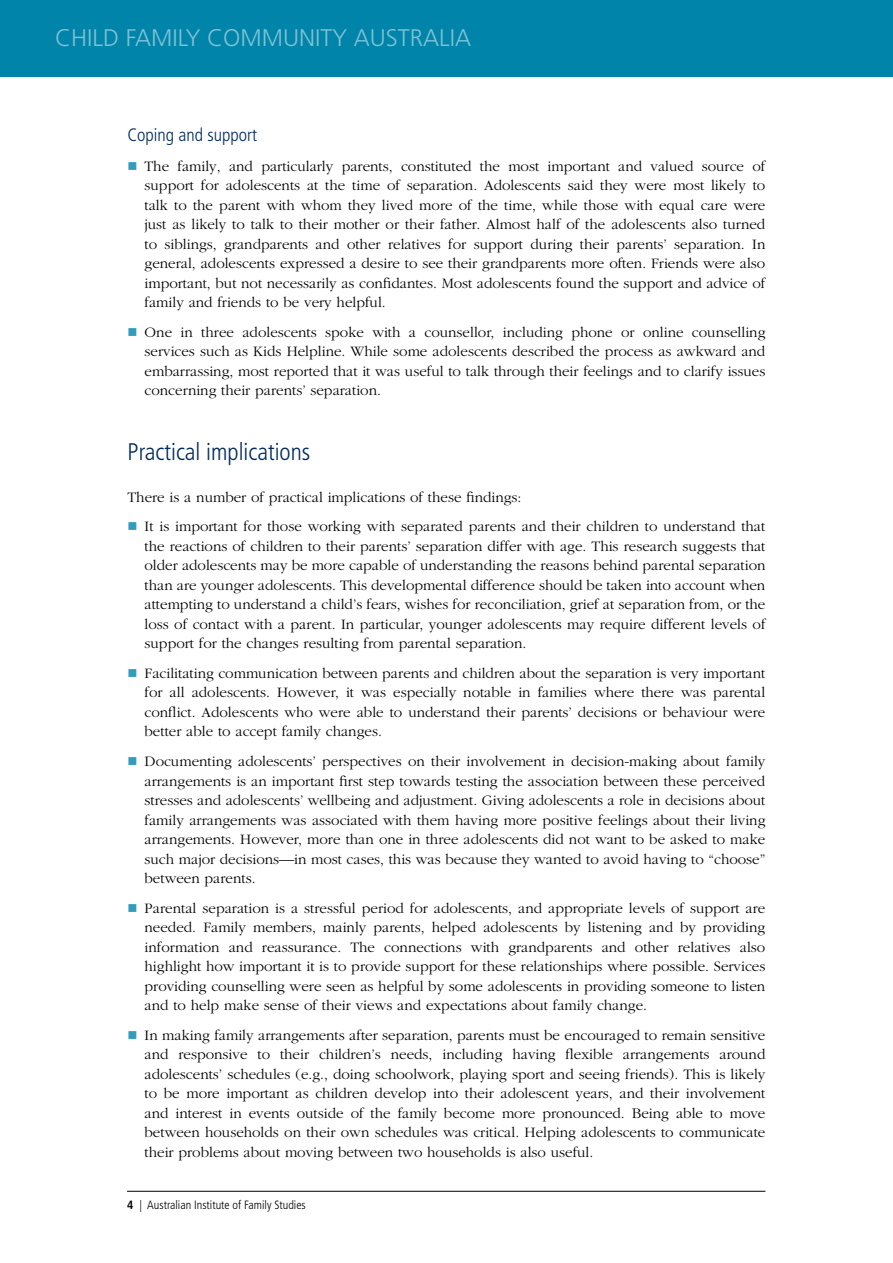
<style>
.page{position:relative;width:893px;height:1263px;background:#fff}
.page>*{position:absolute;margin:0;border:0;box-sizing:border-box;transform-origin:0 0}
.t1{font:300 24px "Frutiger LT";color:#80c1d4}
.Heading_1{font:300 condensed 24px "Frutiger LT";color:#002b5c}
.Heading_3{font:300 condensed 18px "Frutiger LT";color:#002b5c}
.Body_Text{font:300 15px/19.5px "Garamond";color:#000;text-align:justify}
.t2{font:300 condensed 12px "Frutiger LT";color:#000}
.s1{font-weight:700}
</style>
<div class="page">
<div style="left:0;top:0;width:893px;height:77px;background:#0084a9"></div>
<hr style="left:127px;top:1191px;width:638px;height:1px;background:#000">
<h1 class="t1" style="left:55px;top:24px;width:418px">CHILD FAMILY COMMUNITY AUSTRALIA</h1>
<h4 class="Heading_3" style="left:128px;top:125px;width:131px">Coping and support</h4>
<p class="Body_Text" style="left:145px;top:156px;width:622px">The family, and particularly parents, constituted the most important and valued source of support for adolescents at the time of separation. Adolescents said they were most likely to talk to the parent with whom they lived more of the time, while those with equal care were just as likely to talk to their mother or their father. Almost half of the adolescents also turned to siblings, grandparents and other relatives for support during their parents’ separation. In general, adolescents expressed a desire to see their grandparents more often. Friends were also important, but not necessarily as confidantes. Most adolescents found the support and advice of family and friends to be very helpful.</p>
<p class="Body_Text" style="left:145px;top:322px;width:622px">One in three adolescents spoke with a counsellor, including phone or online counselling services such as Kids Helpline. While some adolescents described the process as awkward and embarrassing, most reported that it was useful to talk through their feelings and to clarify issues concerning their parents’ separation.</p>
<h2 class="Heading_1" style="left:128px;top:438px;width:184px">Practical implications</h2>
<p class="Body_Text" style="left:128px;top:488px;width:395px">There is a number of practical implications of these findings:</p>
<p class="Body_Text" style="left:145px;top:517px;width:622px">It is important for those working with separated parents and their children to understand that the reactions of children to their parents’ separation differ with age. This research suggests that older adolescents may be more capable of understanding the reasons behind parental separation than are younger adolescents. This developmental difference should be taken into account when attempting to understand a child’s fears, wishes for reconciliation, grief at separation from, or the loss of contact with a parent. In particular, younger adolescents may require different levels of support for the changes resulting from parental separation.</p>
<p class="Body_Text" style="left:145px;top:664px;width:622px">Facilitating communication between parents and children about the separation is very important for all adolescents. However, it was especially notable in families where there was parental conflict. Adolescents who were able to understand their parents’ decisions or behaviour were better able to accept family changes.</p>
<p class="Body_Text" style="left:145px;top:752px;width:622px">Documenting adolescents’ perspectives on their involvement in decision-making about family arrangements is an important first step towards testing the association between these perceived stresses and adolescents’ wellbeing and adjustment. Giving adolescents a role in decisions about family arrangements was associated with them having more positive feelings about their living arrangements. However, more than one in three adolescents did not want to be asked to make such major decisions—in most cases, this was because they wanted to avoid having to “choose” between parents.</p>
<p class="Body_Text" style="left:145px;top:898px;width:622px">Parental separation is a stressful period for adolescents, and appropriate levels of support are needed. Family members, mainly parents, helped adolescents by listening and by providing information and reassurance. The connections with grandparents and other relatives also highlight how important it is to provide support for these relationships where possible. Services providing counselling were seen as helpful by some adolescents in providing someone to listen and to help make sense of their views and expectations about family change.</p>
<p class="Body_Text" style="left:145px;top:1025px;width:622px">In making family arrangements after separation, parents must be encouraged to remain sensitive and responsive to their children’s needs, including having flexible arrangements around adolescents’ schedules (e.g., doing schoolwork, playing sport and seeing friends). This is likely to be more important as children develop into their adolescent years, and their involvement and interest in events outside of the family become more pronounced. Being able to move between households on their own schedules was critical. Helping adolescents to communicate their problems about moving between two households is also useful.</p>
<p class="t2" style="left:127px;top:1198px;width:180px"><span class="s1">4</span> | Australian Institute of Family Studies</p>
</div>
